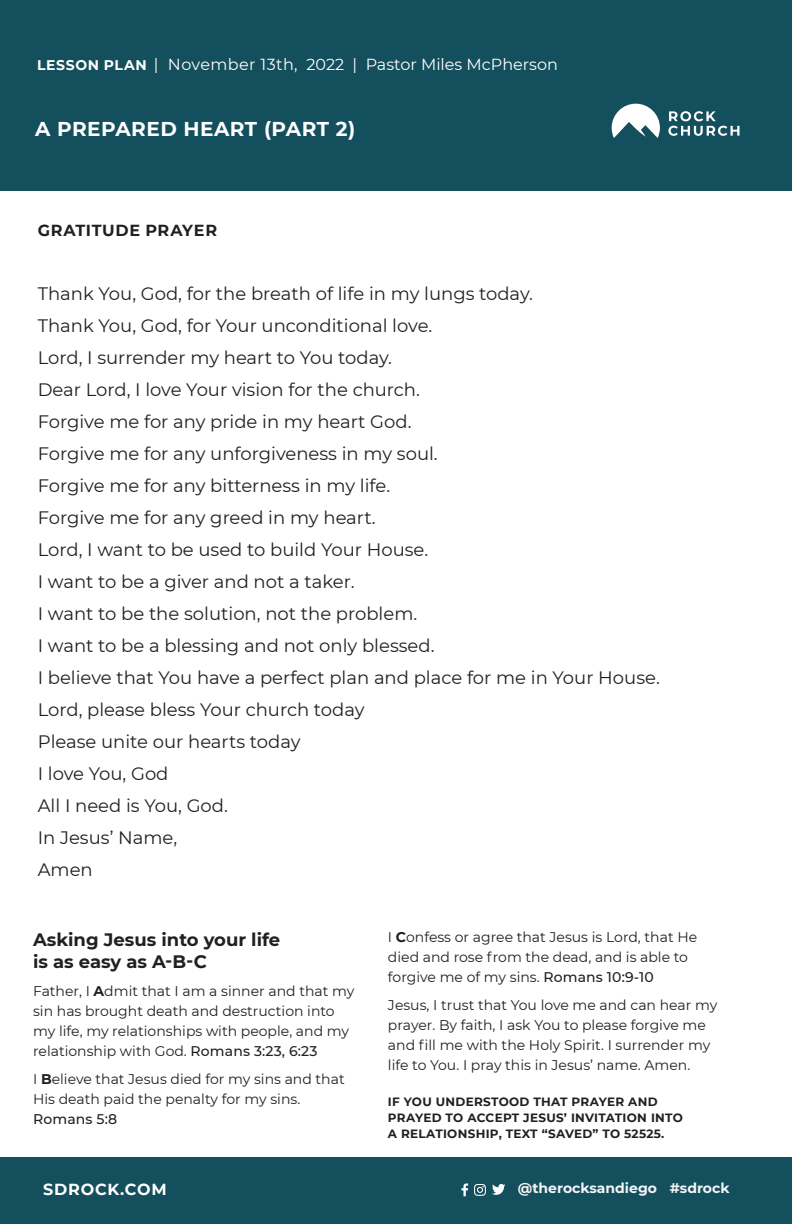
<style>
.page{position:relative;width:792px;height:1224px;background:#fff}
.page>*{position:absolute;margin:0;border:0;box-sizing:border-box;transform-origin:0 0}
.Copy_Text{font:700 20px "Montserrat";letter-spacing:.025em;color:#fff}
.t1{font:18px "Montserrat";color:#231f20}
.t2{font:700 18px/22px "Montserrat";color:#231f20}
.Copy_Text-2{font:16px "Montserrat";color:#fff}
.Copy_Text-3{font:700 16px "Montserrat";letter-spacing:.04em;color:#231f20}
.t3{font:700 16px "Montserrat";letter-spacing:.05em;color:#fff}
.t4{font:14px/20px "Montserrat";color:#231f20}
.t5{font:700 14px "Montserrat";color:#f5f5f6}
.t6{font:700 12px/16px "Montserrat";letter-spacing:.025em;color:#231f20}
.s1{font-weight:700;font-size:14px}
.s2{font-weight:700}
.s3{font-weight:500}
</style>
<div class="page">
<div style="left:0;top:0;width:792px;height:190px;background:#134f5c"></div>
<svg style="left:612px;top:104px;width:48px;height:34px"></svg>
<svg style="left:668px;top:111px;width:72px;height:25px"></svg>
<div style="left:0;top:1158px;width:792px;height:66px;background:#134f5c"></div>
<svg style="left:492px;top:1184px;width:13px;height:11px"></svg>
<svg style="left:474px;top:1184px;width:12px;height:12px"></svg>
<svg style="left:462px;top:1183px;width:6px;height:13px"></svg>
<p class="Copy_Text-2" style="left:37px;top:54px;width:522px"><span class="s1">LESSON PLAN</span> | November 13th, 2022 | Pastor Miles McPherson</p>
<p class="Copy_Text" style="left:35px;top:115px;width:321px">A PREPARED HEART (PART 2)</p>
<p class="Copy_Text-3" style="left:38px;top:219px;width:181px">GRATITUDE PRAYER</p>
<p class="t1" style="left:38px;top:281px;width:497px">Thank You, God, for the breath of life in my lungs today.</p>
<p class="t1" style="left:38px;top:313px;width:396px">Thank You, God, for Your unconditional love.</p>
<p class="t1" style="left:38px;top:345px;width:356px">Lord, I surrender my heart to You today.</p>
<p class="t1" style="left:38px;top:377px;width:384px">Dear Lord, I love Your vision for the church.</p>
<p class="t1" style="left:38px;top:409px;width:375px">Forgive me for any pride in my heart God.</p>
<p class="t1" style="left:38px;top:441px;width:402px">Forgive me for any unforgiveness in my soul.</p>
<p class="t1" style="left:38px;top:473px;width:354px">Forgive me for any bitterness in my life.</p>
<p class="t1" style="left:38px;top:505px;width:339px">Forgive me for any greed in my heart.</p>
<p class="t1" style="left:38px;top:537px;width:392px">Lord, I want to be used to build Your House.</p>
<p class="t1" style="left:38px;top:569px;width:318px">I want to be a giver and not a taker.</p>
<p class="t1" style="left:38px;top:601px;width:381px">I want to be the solution, not the problem.</p>
<p class="t1" style="left:38px;top:633px;width:398px">I want to be a blessing and not only blessed.</p>
<p class="t1" style="left:38px;top:665px;width:624px">I believe that You have a perfect plan and place for me in Your House.</p>
<p class="t1" style="left:38px;top:697px;width:328px">Lord, please bless Your church today</p>
<p class="t1" style="left:38px;top:729px;width:264px">Please unite our hearts today</p>
<p class="t1" style="left:38px;top:761px;width:132px">I love You, God</p>
<p class="t1" style="left:38px;top:793px;width:192px">All I need is You, God.</p>
<p class="t1" style="left:38px;top:825px;width:141px">In Jesus’ Name,</p>
<p class="t1" style="left:38px;top:857px;width:57px">Amen</p>
<p class="t2" style="left:33px;top:928px;width:249px">Asking Jesus into your life is as easy as A-B-C</p>
<p class="t4" style="left:33px;top:980px;width:323px">Father, I <span class="s2">A</span>dmit that I am a sinner and that my sin has brought death and destruction into my life, my relationships with people, and my relationship with God. <span class="s3">Romans 3:23, 6:23</span></p>
<p class="t4" style="left:33px;top:1068px;width:313px">I <span class="s2">B</span>elieve that Jesus died for my sins and that<br>His death paid the penalty for my sins.<br><span class="s3">Romans 5:8</span></p>
<p class="t4" style="left:388px;top:926px;width:311px">I <span class="s2">C</span>onfess or agree that Jesus is Lord, that He died and rose from the dead, and is able to forgive me of my sins. <span class="s3">Romans 10:9-10</span></p>
<p class="t4" style="left:388px;top:994px;width:331px">Jesus, I trust that You love me and can hear my prayer. By faith, I ask You to please forgive me and fill me with the Holy Spirit. I surrender my life to You. I pray this in Jesus’ name. Amen.</p>
<p class="t6" style="left:388px;top:1093px;width:296px">IF YOU UNDERSTOOD THAT PRAYER AND<br>PRAYED TO ACCEPT JESUS’ INVITATION INTO<br>A RELATIONSHIP, TEXT “SAVED” TO 52525.</p>
<p class="t3" style="left:43px;top:1178px;width:125px">SDROCK.COM</p>
<p class="t5" style="left:518px;top:1178px;width:213px">@therocksandiego #sdrock</p>
</div>
